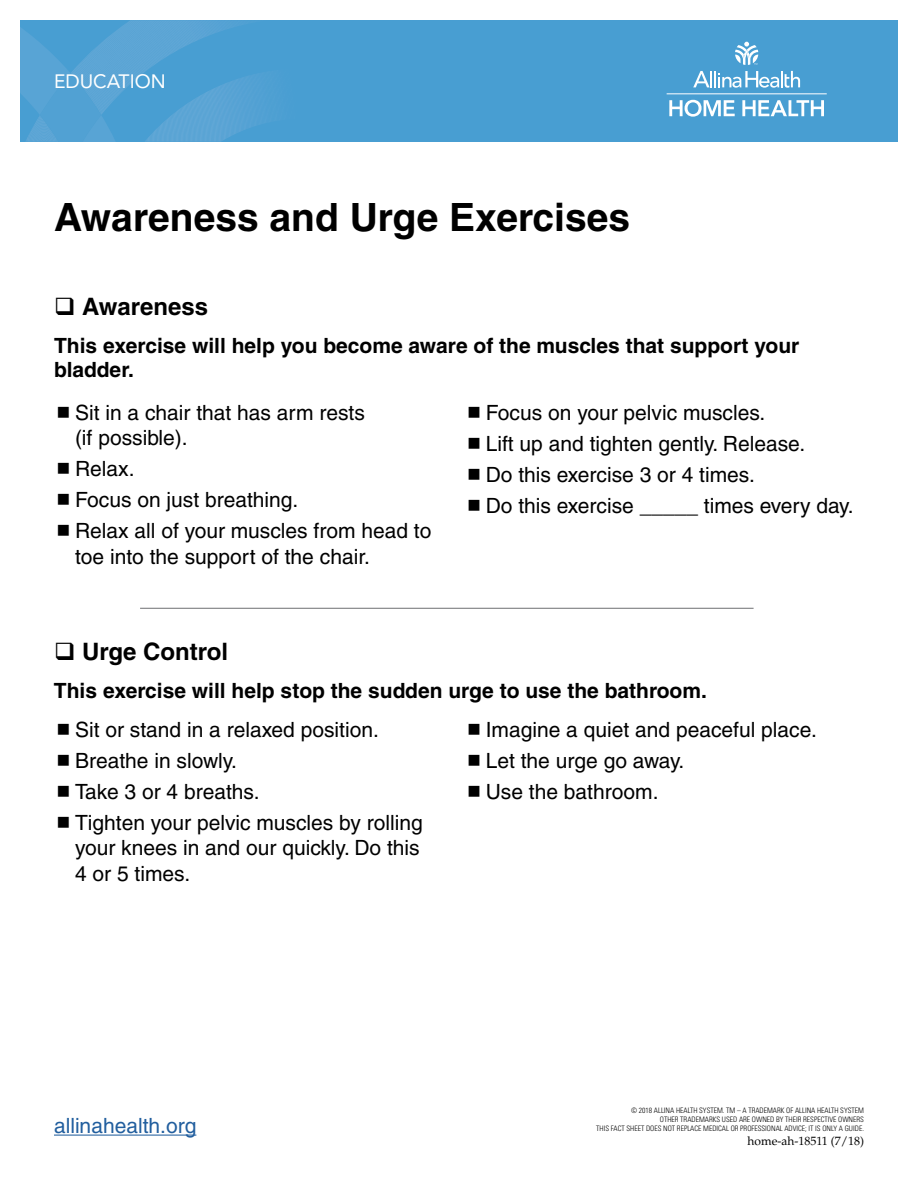
<style>
.page{position:relative;width:918px;height:1188px;background:#fff}
.page>*{position:absolute;margin:0;border:0;box-sizing:border-box;transform-origin:0 0}
.t1{font:700 39px "Helvetica";color:#000}
.t2{font:700 24px "Helvetica";color:#000}
.t3{font:21px/30.9px "Helvetica";color:#000}
.t4{font:700 21px/24px "Helvetica";color:#000}
.t5{font:21px "Helvetica";color:#215e9e}
.t6{font:19.2px "Avenir LT Std";color:#fff}
.t7{font:12px "Palatino";color:#000}
.t8{font:300 condensed 7.5px/9px "Univers";color:#000;text-align:right}
</style>
<div class="page">
<div style="left:20px;top:20px;width:878px;height:122px;background:#489ed2"></div>
<svg style="left:20px;top:20px;width:246px;height:122px"></svg>
<hr style="left:667px;top:94px;width:160px;height:1px;background:#fff">
<svg style="left:669px;top:100px;width:66px;height:17px"></svg>
<svg style="left:742px;top:100px;width:82px;height:16px"></svg>
<svg style="left:693px;top:71px;width:107px;height:17px"></svg>
<svg style="left:735px;top:42px;width:23px;height:23px"></svg>
<hr style="left:140px;top:608px;width:614px;height:1px;background:#6d6e71">
<hr style="left:54px;top:1135px;width:142px;height:1px;background:#215e9e">
<p class="t6" style="left:54px;top:70px;width:113px">EDUCATION</p>
<h1 class="t1" style="left:54px;top:193px;width:578px">Awareness and Urge Exercises</h1>
<p class="t2" style="left:54px;top:292px;width:156px">❑ Awareness</p>
<p class="t4" style="left:54px;top:334px;width:747px">This exercise will help you become aware of the muscles that support your bladder.</p>
<p class="t3" style="left:75px;top:400px;width:291px;line-height:25.5px">Sit in a chair that has arm rests (if possible).</p>
<p class="t3" style="left:75px;top:453px;width:358px">Relax.<br>Focus on just breathing.<br>Relax all of your muscles from head to</p>
<p class="t3" style="left:75px;top:541px;width:297px">toe into the support of the chair.</p>
<p class="t2" style="left:54px;top:637px;width:176px">❑ Urge Control</p>
<p class="t3" style="left:486px;top:397px;width:369px">Focus on your pelvic muscles.<br>Lift up and tighten gently. Release.<br>Do this exercise 3 or 4 times.<br>Do this exercise _____ times every day.</p>
<p class="t4" style="left:54px;top:678px;width:654px">This exercise will help stop the sudden urge to use the bathroom.</p>
<p class="t3" style="left:75px;top:714px;width:349px">Sit or stand in a relaxed position.<br>Breathe in slowly.<br>Take 3 or 4 breaths.<br>Tighten your pelvic muscles by rolling</p>
<p class="t3" style="left:75px;top:835px;width:346px;line-height:25.5px">your knees in and our quickly. Do this<br>4 or 5 times.</p>
<p class="t3" style="left:486px;top:714px;width:333px">Imagine a quiet and peaceful place.<br>Let the urge go away.<br>Use the bathroom.</p>
<p class="t5" style="left:54px;top:1113px;width:144px">allinahealth.org</p>
<p class="t8" style="left:596px;top:1105px;width:269px">© 2018 ALLINA HEALTH SYSTEM. TM – A TRADEMARK OF ALLINA HEALTH SYSTEM<br>OTHER TRADEMARKS USED ARE OWNED BY THEIR RESPECTIVE OWNERS<br>THIS FACT SHEET DOES NOT REPLACE MEDICAL OR PROFESSIONAL ADVICE; IT IS ONLY A GUIDE.</p>
<p class="t7" style="left:748px;top:1134px;width:118px">home-ah-18511 (7/18)</p>
</div>
